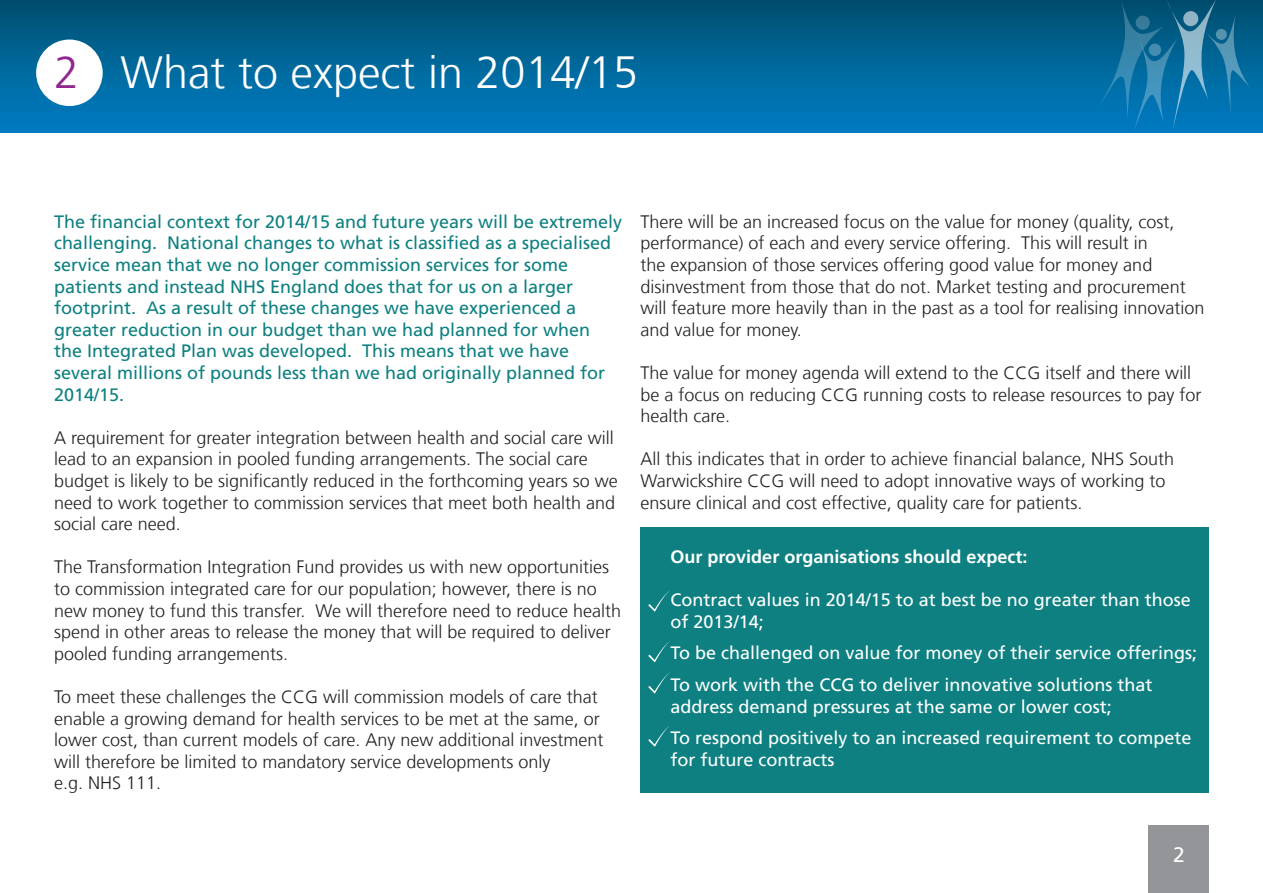
<style>
.page{position:relative;width:1263px;height:893px;background:#fff}
.page>*{position:absolute;margin:0;border:0;box-sizing:border-box;transform-origin:0 0}
.t1{font:300 45px "Frutiger LT Com";color:#fff}
.t2{font:21px "Frutiger LT Com";color:#fff}
.t3{font:300 18px/21.6px "Frutiger LT Com";color:#231f20}
.t4{font:18px/21.6px "Frutiger LT Com";color:#0e8081}
.t5{font:18px/31.5px "Frutiger LT Com";color:#fff}
.t6{font:700 18px "Frutiger LT Com";color:#fff}
.s1{color:#90268f}
</style>
<div class="page">
<div style="left:1149px;top:825px;width:60px;height:68px;background:#939598"></div>
<div style="left:0;top:0;width:1263px;height:132px;background:linear-gradient(to bottom,#004f6f,#007dc4)"></div>
<svg style="left:1099px;top:0;width:151px;height:133px"></svg>
<svg style="left:1215px;top:29px;width:12px;height:11px"></svg>
<div style="left:640px;top:527px;width:569px;height:266px;background:#0e8081"></div>
<svg style="left:648px;top:590px;width:22px;height:22px"></svg>
<svg style="left:648px;top:641px;width:22px;height:21px"></svg>
<svg style="left:648px;top:672px;width:22px;height:22px"></svg>
<svg style="left:648px;top:725px;width:22px;height:22px"></svg>
<div style="left:36px;top:40px;width:67px;height:66px;background:#fff;border-radius:50%"></div>
<h1 class="t1" style="left:54px;top:46px;width:586px"><span class="s1">2</span> What to expect in 2014/15</h1>
<p class="t4" style="left:54px;top:211px;width:570px">The financial context for 2014/15 and future years will be extremely challenging. National changes to what is classified as a specialised service mean that we no longer commission services for some patients and instead NHS England does that for us on a larger footprint. As a result of these changes we have experienced a greater reduction in our budget than we had planned for when the Integrated Plan was developed. This means that we have several millions of pounds less than we had originally planned for 2014/15.</p>
<p class="t3" style="left:54px;top:427px;width:565px">A requirement for greater integration between health and social care will lead to an expansion in pooled funding arrangements. The social care budget is likely to be significantly reduced in the forthcoming years so we need to work together to commission services that meet both health and social care need.</p>
<p class="t3" style="left:54px;top:556px;width:569px">The Transformation Integration Fund provides us with new opportunities to commission integrated care for our population; however, there is no new money to fund this transfer. We will therefore need to reduce health spend in other areas to release the money that will be required to deliver pooled funding arrangements.</p>
<p class="t3" style="left:54px;top:686px;width:551px">To meet these challenges the CCG will commission models of care that enable a growing demand for health services to be met at the same, or lower cost, than current models of care. Any new additional investment will therefore be limited to mandatory service developments only<br>e.g. NHS 111.</p>
<p class="t3" style="left:640px;top:211px;width:566px">There will be an increased focus on the value for money (quality, cost, performance) of each and every service offering. This will result in<br>the expansion of those services offering good value for money and disinvestment from those that do not. Market testing and procurement will feature more heavily than in the past as a tool for realising innovation and value for money.</p>
<p class="t3" style="left:640px;top:362px;width:562px">The value for money agenda will extend to the CCG itself and there will be a focus on reducing CCG running costs to release resources to pay for health care.</p>
<p class="t3" style="left:640px;top:448px;width:535px">All this indicates that in order to achieve financial balance, NHS South<br>Warwickshire CCG will need to adopt innovative ways of working to ensure clinical and cost effective, quality care for patients.</p>
<p class="t6" style="left:671px;top:546px;width:358px">Our provider organisations should expect:</p>
<p class="t5" style="left:671px;top:589px;width:522px;line-height:21.6px">Contract values in 2014/15 to at best be no greater than those of 2013/14;</p>
<p class="t5" style="left:671px;top:637px;width:528px">To be challenged on value for money of their service offerings;<br>To work with the CCG to deliver innovative solutions that</p>
<p class="t5" style="left:671px;top:691px;width:522px">address demand pressures at the same or lower cost;<br>To respond positively to an increased requirement to compete</p>
<p class="t5" style="left:671px;top:744px;width:166px">for future contracts</p>
<p class="t2" style="left:1173px;top:842px;width:13px">2</p>
</div>
